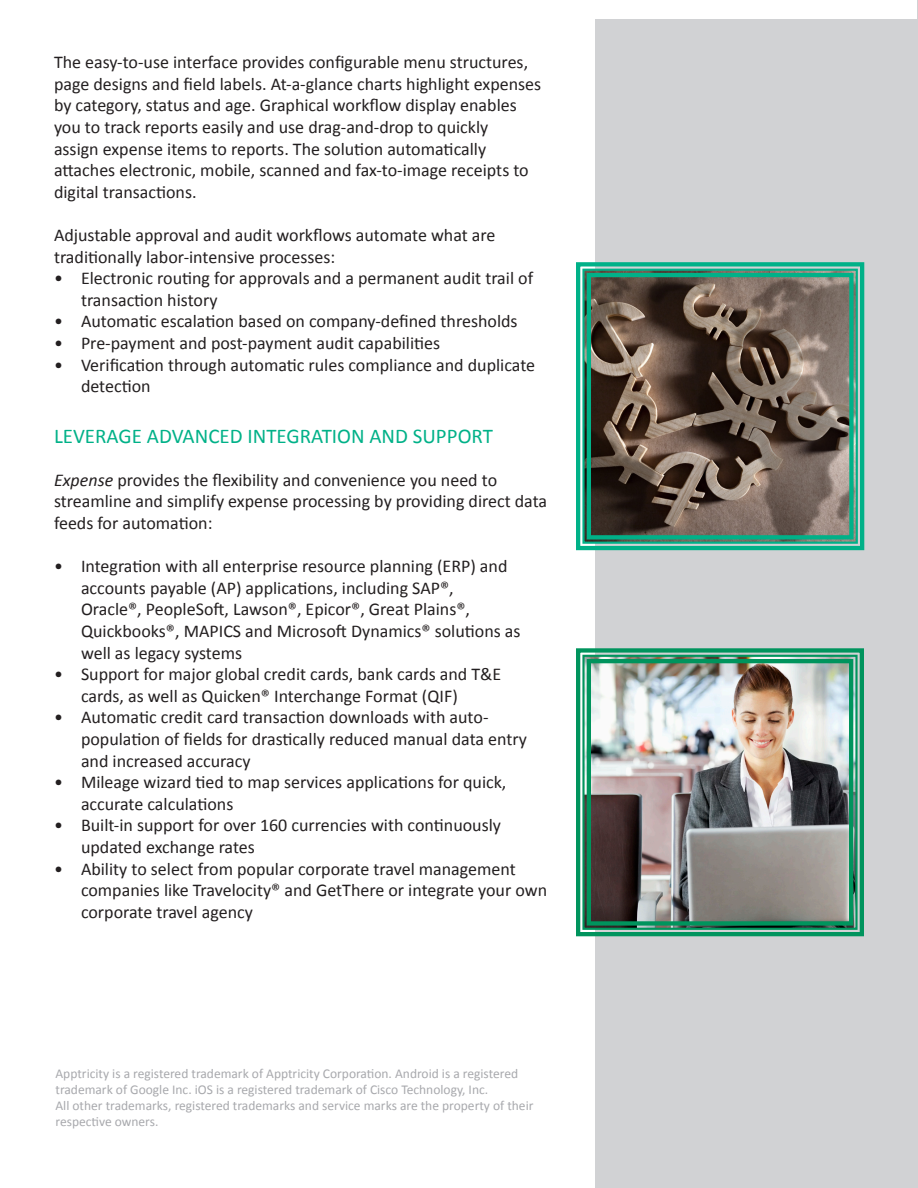
<style>
.page{position:relative;width:918px;height:1188px;background:#fff}
.page>*{position:absolute;margin:0;border:0;box-sizing:border-box;transform-origin:0 0}
.t1{font:21px "Calibri";color:#00b188}
.t2{font:18px/21.6px "Calibri";color:#231f20}
.t3{font:13.5px "Calibri";color:#a8a9ad}
.s1{font-style:italic}
</style>
<div class="page">
<div style="left:596px;top:20px;width:322px;height:1168px;background:#d1d2d4"></div>
<hr style="left:917px;top:0;width:1px;height:1188px;background:#d1d2d4">
<svg style="left:576px;top:260px;width:289px;height:292px;background:#656356"></svg>
<div style="left:582px;top:269px;width:276px;height:275px;border:2px solid #00b188"></div>
<div style="left:587px;top:273px;width:267px;height:266px;border:4px solid #00b188"></div>
<img style="left:576px;top:646px;width:288px;height:292px">
<div style="left:582px;top:655px;width:276px;height:275px;border:2px solid #00945d"></div>
<div style="left:587px;top:659px;width:266px;height:267px;border:4px solid #00945d"></div>
<p class="t2" style="left:54px;top:51px;width:489px">The easy-to-use interface provides configurable menu structures, page designs and field labels. At-a-glance charts highlight expenses by category, status and age. Graphical workflow display enables you to track reports easily and use drag-and-drop to quickly</p>
<p class="t2" style="left:54px;top:138px;width:434px">assign expense items to reports. The solution automatically</p>
<p class="t2" style="left:54px;top:159px;width:476px">attaches electronic, mobile, scanned and fax-to-image receipts to digital transactions.</p>
<p class="t2" style="left:54px;top:224px;width:443px">Adjustable approval and audit workflows automate what are</p>
<p class="t2" style="left:54px;top:246px;width:283px">traditionally labor-intensive processes:</p>
<p class="t2" style="left:81px;top:267px;width:454px;text-indent:-27px">• Electronic routing for approvals and a permanent audit trail of transaction history</p>
<p class="t2" style="left:54px;top:311px;width:465px">• Automatic escalation based on company-defined thresholds</p>
<p class="t2" style="left:54px;top:332px;width:388px">• Pre-payment and post-payment audit capabilities</p>
<p class="t2" style="left:81px;top:354px;width:456px;text-indent:-27px">• Verification through automatic rules compliance and duplicate detection</p>
<p class="t1" style="left:54px;top:422px;width:440px">LEVERAGE ADVANCED INTEGRATION AND SUPPORT</p>
<p class="t2" style="left:54px;top:469px;width:495px"><span class="s1">Expense</span> provides the flexibility and convenience you need to streamline and simplify expense processing by providing direct data feeds for automation:</p>
<p class="t2" style="left:54px;top:555px;width:455px">• Integration with all enterprise resource planning (ERP) and</p>
<p class="t2" style="left:81px;top:577px;width:374px">accounts payable (AP) applications, including SAP®,</p>
<p class="t2" style="left:81px;top:599px;width:391px">Oracle®, PeopleSoft, Lawson®, Epicor®, Great Plains®,</p>
<p class="t2" style="left:81px;top:620px;width:441px">Quickbooks®, MAPICS and Microsoft Dynamics® solutions as well as legacy systems</p>
<p class="t2" style="left:81px;top:663px;width:422px;text-indent:-27px">• Support for major global credit cards, bank cards and T&amp;E cards, as well as Quicken® Interchange Format (QIF)</p>
<p class="t2" style="left:54px;top:707px;width:436px">• Automatic credit card transaction downloads with auto-</p>
<p class="t2" style="left:81px;top:728px;width:448px">population of fields for drastically reduced manual data entry and increased accuracy</p>
<p class="t2" style="left:81px;top:771px;width:427px;text-indent:-27px">• Mileage wizard tied to map services applications for quick, accurate calculations</p>
<p class="t2" style="left:54px;top:815px;width:449px">• Built-in support for over 160 currencies with continuously</p>
<p class="t2" style="left:81px;top:836px;width:175px">updated exchange rates</p>
<p class="t2" style="left:81px;top:858px;width:468px;text-indent:-27px">• Ability to select from popular corporate travel management companies like Travelocity® and GetThere or integrate your own corporate travel agency</p>
<p class="t3" style="left:56px;top:1065px;width:464px">Apptricity is a registered trademark of Apptricity Corporation. Android is a registered</p>
<p class="t3" style="left:56px;top:1081px;width:434px">trademark of Google Inc. iOS is a registered trademark of Cisco Technology, Inc.</p>
<p class="t3" style="left:56px;top:1097px;width:479px">All other trademarks, registered trademarks and service marks are the property of their</p>
<p class="t3" style="left:56px;top:1113px;width:104px">respective owners.</p>
</div>
